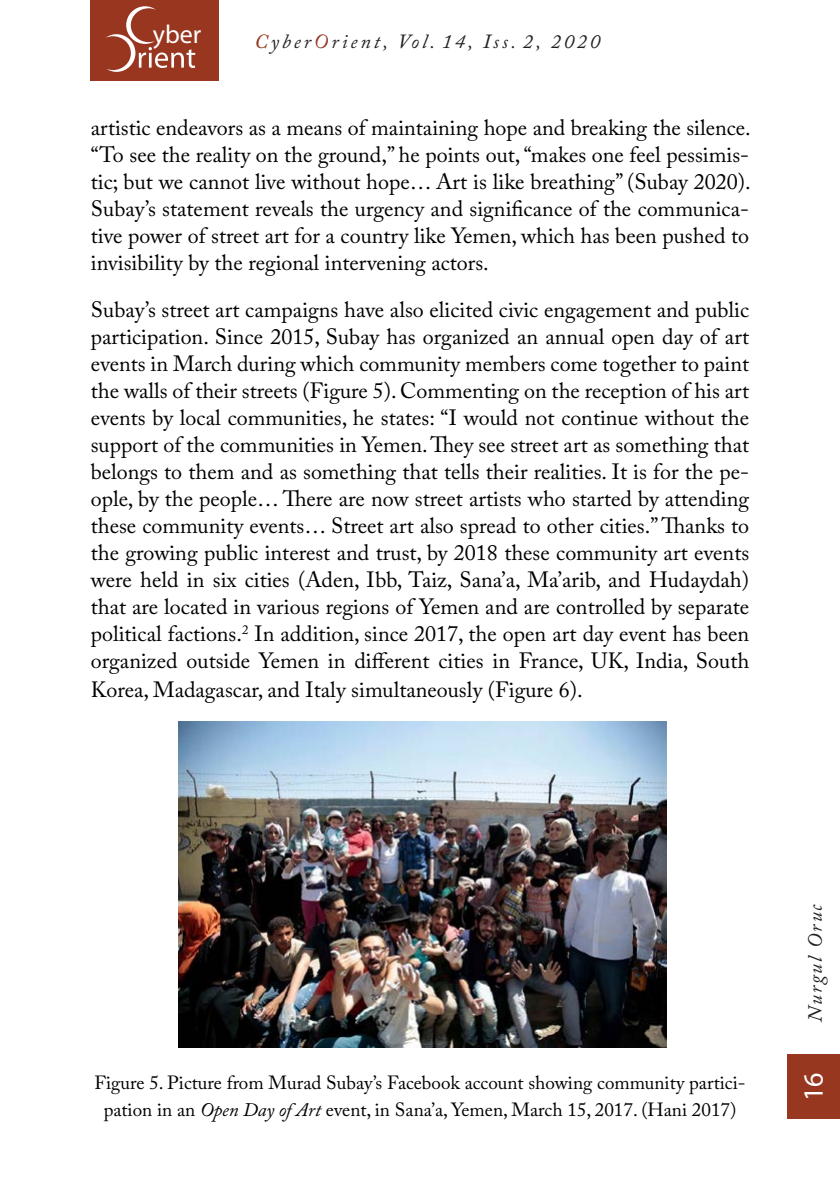
<style>
.page{position:relative;width:840px;height:1191px;background:#fff}
.page>*{position:absolute;margin:0;border:0;box-sizing:border-box;transform-origin:0 0}
.t1{font:28px "Myriad Pro";color:#fff}
.t2{font:26px "Myriad Pro";color:#fff}
.t3{font:22px/27px "Adobe Caslon Pro";color:#000;text-align:justify}
.t4{font:italic 20px "Adobe Caslon Pro";letter-spacing:.15em;color:#231f20}
.t5{font:19px/27px "Adobe Caslon Pro";color:#000;text-align:center}
.s1{color:#973720}
.s2{font-style:italic}
</style>
<div class="page">
<div style="left:91px;top:0;width:128px;height:80px;background:#983620"></div>
<svg style="left:106px;top:6px;width:89px;height:66px"></svg>
<div style="left:786px;top:1054px;width:53px;height:65px;background:#973720"></div>
<img style="left:179px;top:721px;width:487px;height:326px">
<p class="t2" style="left:153px;top:18px;width:50px">yber</p>
<p class="t4" style="left:254px;top:29px;width:347px"><span class="s1">C</span>yber<span class="s1">O</span>rient, Vol. 14, Iss. 2, 2020</p>
<p class="t3" style="left:91px;top:114px;width:661px">artistic endeavors as a means of maintaining hope and breaking the silence. “To see the reality on the ground,” he points out, “makes one feel pessimis&shy;tic; but we cannot live without hope… Art is like breathing” (Subay 2020).<br>Subay’s statement reveals the urgency and significance of the communica&shy;tive power of street art for a country like Yemen, which has been pushed to invisibility by the regional intervening actors.</p>
<p class="t3" style="left:91px;top:296px;width:659px">Subay’s street art campaigns have also elicited civic engagement and public participation. Since 2015, Subay has organized an annual open day of art events in March during which community members come together to paint the walls of their streets (Figure 5). Commenting on the reception of his art events by local communities, he states: “I would not continue without the support of the communities in Yemen. They see street art as something that belongs to them and as something that tells their realities. It is for the pe&shy;ople, by the people… There are now street artists who started by attending these community events… Street art also spread to other cities.” Thanks to the growing public interest and trust, by 2018 these community art events were held in six cities (Aden, Ibb, Taiz, Sana’a, Ma’arib, and Hudaydah) that are located in various regions of Yemen and are controlled by separate political factions.<sup>2</sup> In addition, since 2017, the open art day event has been organized outside Yemen in different cities in France, UK, India, South</p>
<p class="t3" style="left:91px;top:676px;width:493px">Korea, Madagascar, and Italy simultaneously (Figure 6).</p>
<p class="t4" style="left:802px;top:1021px;width:119px;rotate:-90deg">Nurgul Oruc</p>
<p class="t5" style="left:94px;top:1068px;width:652px">Figure 5. Picture from Murad Subay’s Facebook account showing community partici&shy;pation in an <span class="s2">Open Day of Art</span> event, in Sana’a, Yemen, March 15, 2017. (Hani 2017)</p>
<p class="t1" style="left:795px;top:1101px;width:31px;rotate:-90deg">16</p>
</div>
